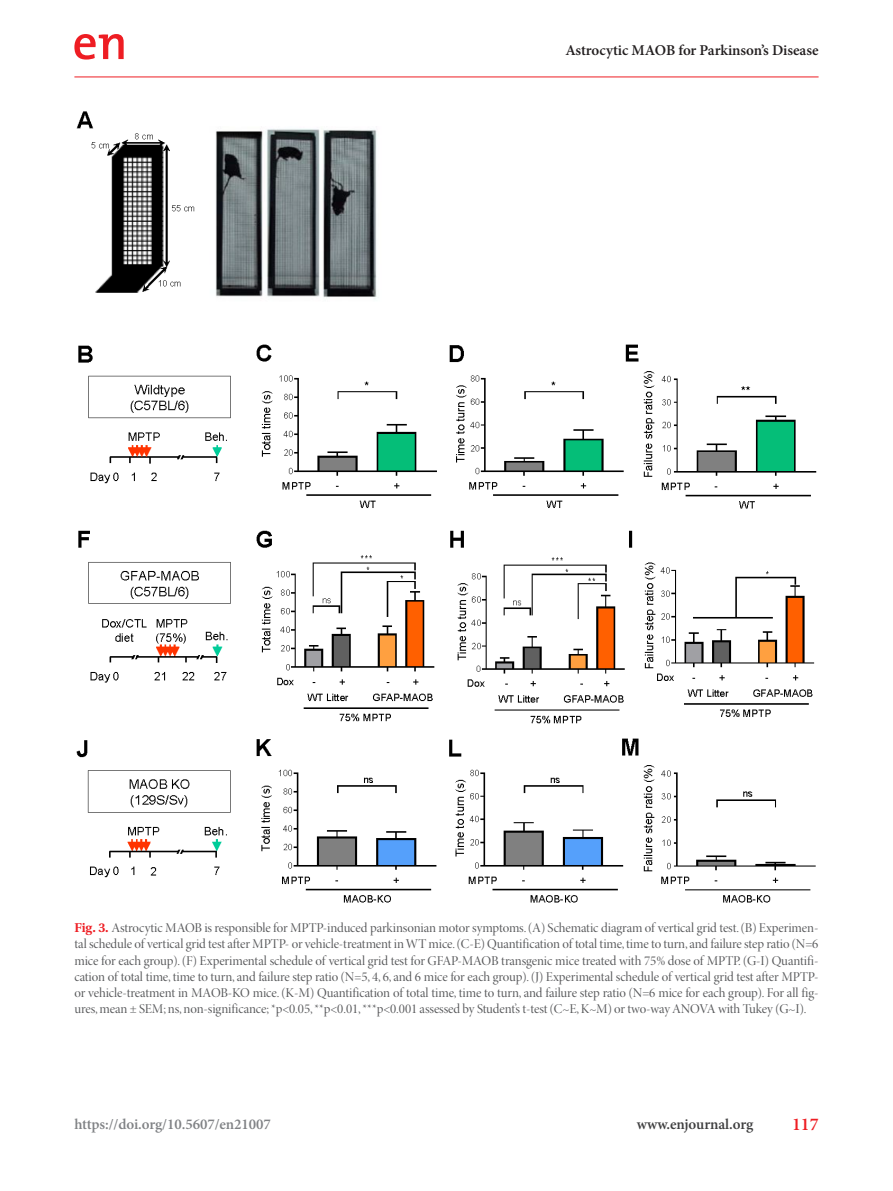
<style>
.page{position:relative;width:893px;height:1191px;background:#fff}
.page>*{position:absolute;margin:0;border:0;box-sizing:border-box;transform-origin:0 0}
.t1{font:600 18px "Minion Pro";color:#ee1d23}
.t2{font:600 15px "Minion Pro";letter-spacing:-.005em;color:#231f20}
.t3{font:600 15px "Minion Pro";letter-spacing:-.005em;color:#808285}
.t4{font:600 15px "Minion Pro";letter-spacing:-.005em;color:#3e3e3f}
.t5{font:13.5px/16.2px "Minion Pro Disp";letter-spacing:-.01em;color:#57585a;text-align:justify}
.s1{font-family:"Utopia Std";font-weight:600;color:#ee1d23}
</style>
<div class="page">
<hr style="left:74px;top:77px;width:745px;height:1px;background:#ee1d23">
<svg style="left:74px;top:34px;width:50px;height:26px"></svg>
<img style="left:76px;top:111px;width:741px;height:792px">
<p class="t2" style="left:565px;top:40px;width:255px">Astrocytic MAOB for Parkinson’s Disease</p>
<p class="t5" style="left:74px;top:920px;width:746px"><span class="s1">Fig. 3.</span> Astrocytic MAOB is responsible for MPTP-induced parkinsonian motor symptoms. (A) Schematic diagram of vertical grid test. (B) Experimen&shy;tal schedule of vertical grid test after MPTP- or vehicle-treatment in WT mice. (C-E) Quantification of total time, time to turn, and failure step ratio (N=6 mice for each group). (F) Experimental schedule of vertical grid test for GFAP-MAOB transgenic mice treated with 75% dose of MPTP. (G-I) Quantifi&shy;cation of total time, time to turn, and failure step ratio (N=5, 4, 6, and 6 mice for each group). (J) Experimental schedule of vertical grid test after MPTP&shy;or vehicle-treatment in MAOB-KO mice. (K-M) Quantification of total time, time to turn, and failure step ratio (N=6 mice for each group). For all fig&shy;ures, mean ± SEM; ns, non-significance; *p&lt;0.05, **p&lt;0.01, ***p&lt;0.001 assessed by Student’s t-test (C~E, K~M) or two-way ANOVA with Tukey (G~I).</p>
<p class="t3" style="left:74px;top:1114px;width:198px">https://doi.org/10.5607/en21007</p>
<p class="t4" style="left:637px;top:1114px;width:118px">www.enjournal.org</p>
<h1 class="t1" style="left:792px;top:1112px;width:28px">117</h1>
</div>
